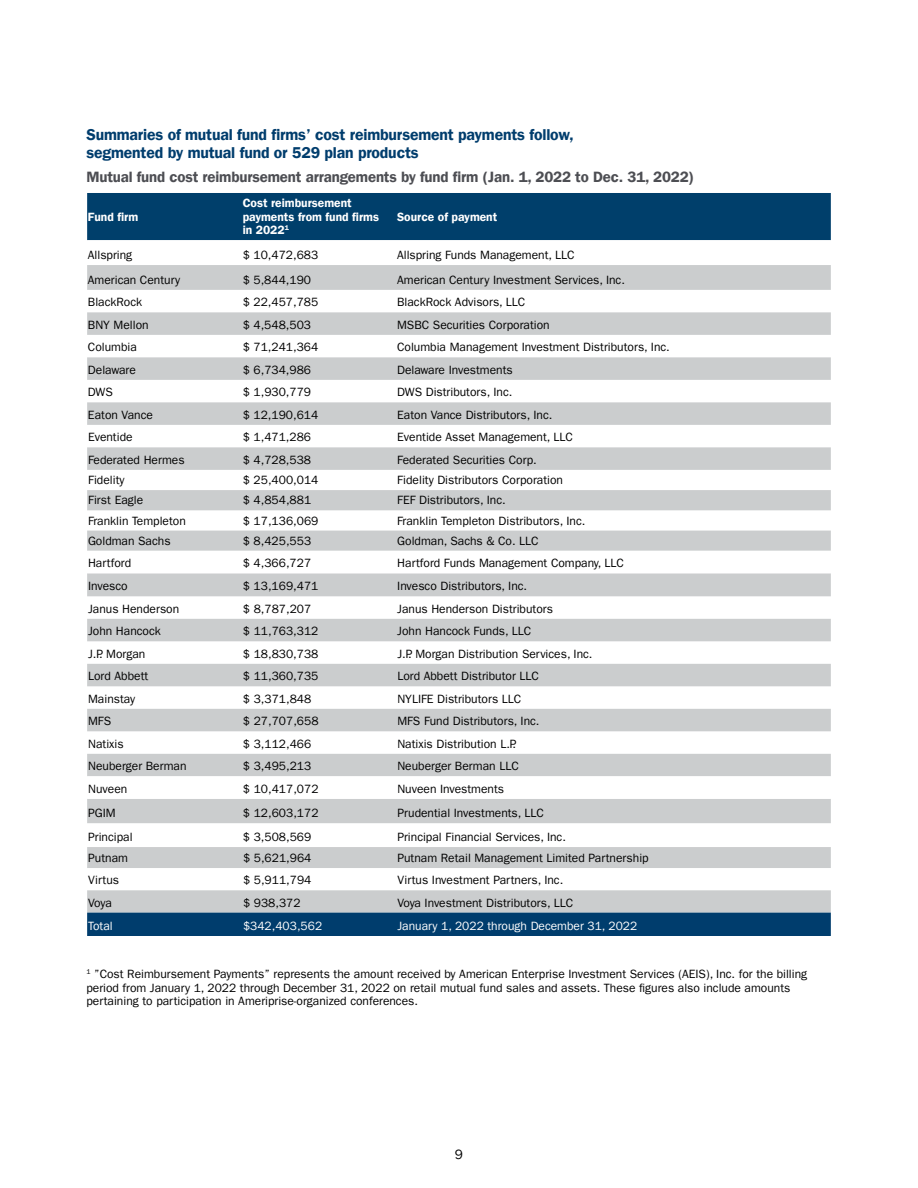
<style>
.page{position:relative;width:918px;height:1188px;background:#fff}
.page>*{position:absolute;margin:0;border:0;box-sizing:border-box;transform-origin:0 0}
.t1{font:700 15.75px/18px "ITC Frank Goth For AMPF Dm";letter-spacing:-.01em;color:#003d6d}
.t2{font:700 15px "ITC Frank Goth For AMPF Dm";letter-spacing:-.01em;color:#4d4e53}
.t3{font:13.5px "ITC Frank Goth For AMPF";color:#000}
.t4{font:12px/13.5px "ITC Frank Goth For AMPF";color:#000}
.t5{font:700 12px/13.5px "ITC Frank Goth For AMPF Dm";color:#fff}
.t6{font:12px "ITC Frank Goth For AMPF";color:#fff}
</style>
<div class="page">
<div style="left:87px;top:193px;width:744px;height:47px;background:#003f6b"></div>
<svg style="left:87px;top:265px;width:744px;height:70px;fill:#cbcdce"></svg>
<svg style="left:87px;top:357px;width:744px;height:556px;fill:#cbcdce"></svg>
<svg style="left:87px;top:551px;width:744px;height:248px"></svg>
<div style="left:87px;top:913px;width:744px;height:23px;background:#003d6d"></div>
<h1 class="t1" style="left:86px;top:126px;width:489px">Summaries of mutual fund firms’ cost reimbursement payments follow, segmented by mutual fund or 529 plan products</h1>
<p class="t2" style="left:86px;top:168px;width:609px">Mutual fund cost reimbursement arrangements by fund firm (Jan. 1, 2022 to Dec. 31, 2022)</p>
<p class="t5" style="left:88px;top:210px;width:52px">Fund firm</p>
<p class="t5" style="left:243px;top:196px;width:138px">Cost reimbursement payments from fund firms in 2022<sup>1</sup></p>
<p class="t5" style="left:397px;top:210px;width:102px">Source of payment</p>
<p class="t4" style="left:88px;top:248px;width:46px">Allspring</p>
<p class="t4" style="left:243px;top:248px;width:77px">$ 10,472,683</p>
<p class="t4" style="left:397px;top:248px;width:179px">Allspring Funds Management, LLC</p>
<p class="t4" style="left:88px;top:273px;width:94px">American Century</p>
<p class="t4" style="left:243px;top:273px;width:70px">$ 5,844,190</p>
<p class="t4" style="left:397px;top:273px;width:229px">American Century Investment Services, Inc.</p>
<p class="t4" style="left:88px;top:296px;width:56px">BlackRock</p>
<p class="t4" style="left:243px;top:296px;width:77px">$ 22,457,785</p>
<p class="t4" style="left:397px;top:296px;width:130px">BlackRock Advisors, LLC</p>
<p class="t4" style="left:88px;top:318px;width:62px">BNY Mellon</p>
<p class="t4" style="left:243px;top:318px;width:70px">$ 4,548,503</p>
<p class="t4" style="left:397px;top:318px;width:154px">MSBC Securities Corporation</p>
<p class="t4" style="left:88px;top:341px;width:50px">Columbia</p>
<p class="t4" style="left:243px;top:341px;width:77px">$ 71,241,364</p>
<p class="t4" style="left:397px;top:341px;width:274px">Columbia Management Investment Distributors, Inc.</p>
<p class="t4" style="left:88px;top:363px;width:49px">Delaware</p>
<p class="t4" style="left:243px;top:363px;width:70px">$ 6,734,986</p>
<p class="t4" style="left:397px;top:363px;width:117px">Delaware Investments</p>
<p class="t4" style="left:88px;top:386px;width:26px">DWS</p>
<p class="t4" style="left:243px;top:386px;width:70px">$ 1,930,779</p>
<p class="t4" style="left:397px;top:386px;width:117px">DWS Distributors, Inc.</p>
<p class="t4" style="left:88px;top:408px;width:66px">Eaton Vance</p>
<p class="t4" style="left:243px;top:408px;width:77px">$ 12,190,614</p>
<p class="t4" style="left:397px;top:408px;width:157px">Eaton Vance Distributors, Inc.</p>
<p class="t4" style="left:88px;top:431px;width:46px">Eventide</p>
<p class="t4" style="left:243px;top:431px;width:70px">$ 1,471,286</p>
<p class="t4" style="left:397px;top:431px;width:177px">Eventide Asset Management, LLC</p>
<p class="t4" style="left:88px;top:453px;width:98px">Federated Hermes</p>
<p class="t4" style="left:243px;top:453px;width:70px">$ 4,728,538</p>
<p class="t4" style="left:397px;top:453px;width:141px">Federated Securities Corp.</p>
<p class="t4" style="left:88px;top:473px;width:38px">Fidelity</p>
<p class="t4" style="left:243px;top:473px;width:77px">$ 25,400,014</p>
<p class="t4" style="left:397px;top:473px;width:167px">Fidelity Distributors Corporation</p>
<p class="t4" style="left:88px;top:494px;width:57px">First Eagle</p>
<p class="t4" style="left:243px;top:494px;width:70px">$ 4,854,881</p>
<p class="t4" style="left:397px;top:494px;width:110px">FEF Distributors, Inc.</p>
<p class="t4" style="left:88px;top:514px;width:99px">Franklin Templeton</p>
<p class="t4" style="left:243px;top:514px;width:77px">$ 17,136,069</p>
<p class="t4" style="left:397px;top:514px;width:190px">Franklin Templeton Distributors, Inc.</p>
<p class="t4" style="left:88px;top:534px;width:84px">Goldman Sachs</p>
<p class="t4" style="left:243px;top:534px;width:70px">$ 8,425,553</p>
<p class="t4" style="left:397px;top:534px;width:143px">Goldman, Sachs &amp; Co. LLC</p>
<p class="t4" style="left:88px;top:557px;width:45px">Hartford</p>
<p class="t4" style="left:243px;top:557px;width:70px">$ 4,366,727</p>
<p class="t4" style="left:397px;top:557px;width:228px">Hartford Funds Management Company, LLC</p>
<p class="t4" style="left:88px;top:580px;width:41px">Invesco</p>
<p class="t4" style="left:243px;top:580px;width:77px">$ 13,169,471</p>
<p class="t4" style="left:397px;top:580px;width:131px">Invesco Distributors, Inc.</p>
<p class="t4" style="left:88px;top:602px;width:93px">Janus Henderson</p>
<p class="t4" style="left:243px;top:602px;width:70px">$ 8,787,207</p>
<p class="t4" style="left:397px;top:602px;width:157px">Janus Henderson Distributors</p>
<p class="t4" style="left:88px;top:625px;width:74px">John Hancock</p>
<p class="t4" style="left:243px;top:625px;width:77px">$ 11,763,312</p>
<p class="t4" style="left:397px;top:625px;width:135px">John Hancock Funds, LLC</p>
<p class="t4" style="left:88px;top:647px;width:59px">J.P. Morgan</p>
<p class="t4" style="left:243px;top:647px;width:77px">$ 18,830,738</p>
<p class="t4" style="left:397px;top:647px;width:197px">J.P. Morgan Distribution Services, Inc.</p>
<p class="t4" style="left:88px;top:670px;width:62px">Lord Abbett</p>
<p class="t4" style="left:243px;top:670px;width:77px">$ 11,360,735</p>
<p class="t4" style="left:397px;top:670px;width:143px">Lord Abbett Distributor LLC</p>
<p class="t4" style="left:88px;top:692px;width:48px">Mainstay</p>
<p class="t4" style="left:243px;top:692px;width:70px">$ 3,371,848</p>
<p class="t4" style="left:397px;top:692px;width:126px">NYLIFE Distributors LLC</p>
<p class="t4" style="left:88px;top:715px;width:25px">MFS</p>
<p class="t4" style="left:243px;top:715px;width:77px">$ 27,707,658</p>
<p class="t4" style="left:397px;top:715px;width:144px">MFS Fund Distributors, Inc.</p>
<p class="t4" style="left:88px;top:737px;width:37px">Natixis</p>
<p class="t4" style="left:243px;top:737px;width:70px">$ 3,112,466</p>
<p class="t4" style="left:397px;top:737px;width:121px">Natixis Distribution L.P.</p>
<p class="t4" style="left:88px;top:760px;width:100px">Neuberger Berman</p>
<p class="t4" style="left:243px;top:760px;width:70px">$ 3,495,213</p>
<p class="t4" style="left:397px;top:760px;width:123px">Neuberger Berman LLC</p>
<p class="t4" style="left:88px;top:782px;width:41px">Nuveen</p>
<p class="t4" style="left:243px;top:782px;width:77px">$ 10,417,072</p>
<p class="t4" style="left:397px;top:782px;width:108px">Nuveen Investments</p>
<p class="t4" style="left:88px;top:806px;width:29px">PGIM</p>
<p class="t4" style="left:243px;top:806px;width:77px">$ 12,603,172</p>
<p class="t4" style="left:397px;top:806px;width:148px">Prudential Investments, LLC</p>
<p class="t4" style="left:88px;top:830px;width:46px">Principal</p>
<p class="t4" style="left:243px;top:830px;width:70px">$ 3,508,569</p>
<p class="t4" style="left:397px;top:830px;width:170px">Principal Financial Services, Inc.</p>
<p class="t4" style="left:88px;top:851px;width:41px">Putnam</p>
<p class="t4" style="left:243px;top:851px;width:70px">$ 5,621,964</p>
<p class="t4" style="left:397px;top:851px;width:253px">Putnam Retail Management Limited Partnership</p>
<p class="t4" style="left:88px;top:874px;width:32px">Virtus</p>
<p class="t4" style="left:243px;top:874px;width:70px">$ 5,911,794</p>
<p class="t4" style="left:397px;top:874px;width:167px">Virtus Investment Partners, Inc.</p>
<p class="t4" style="left:88px;top:896px;width:25px">Voya</p>
<p class="t4" style="left:243px;top:896px;width:59px">$ 938,372</p>
<p class="t4" style="left:397px;top:896px;width:177px">Voya Investment Distributors, LLC</p>
<p class="t6" style="left:88px;top:919px;width:26px">Total</p>
<p class="t6" style="left:243px;top:919px;width:81px">$342,403,562</p>
<p class="t6" style="left:397px;top:919px;width:241px">January 1, 2022 through December 31, 2022</p>
<p class="t4" style="left:86px;top:967px;width:722px"><sup>1</sup> ”Cost Reimbursement Payments” represents the amount received by American Enterprise Investment Services (AEIS), Inc. for the billing period from January 1, 2022 through December 31, 2022 on retail mutual fund sales and assets. These figures also include amounts pertaining to participation in Ameriprise-organized conferences.</p>
<p class="t3" style="left:455px;top:1147px;width:10px">9</p>
</div>
